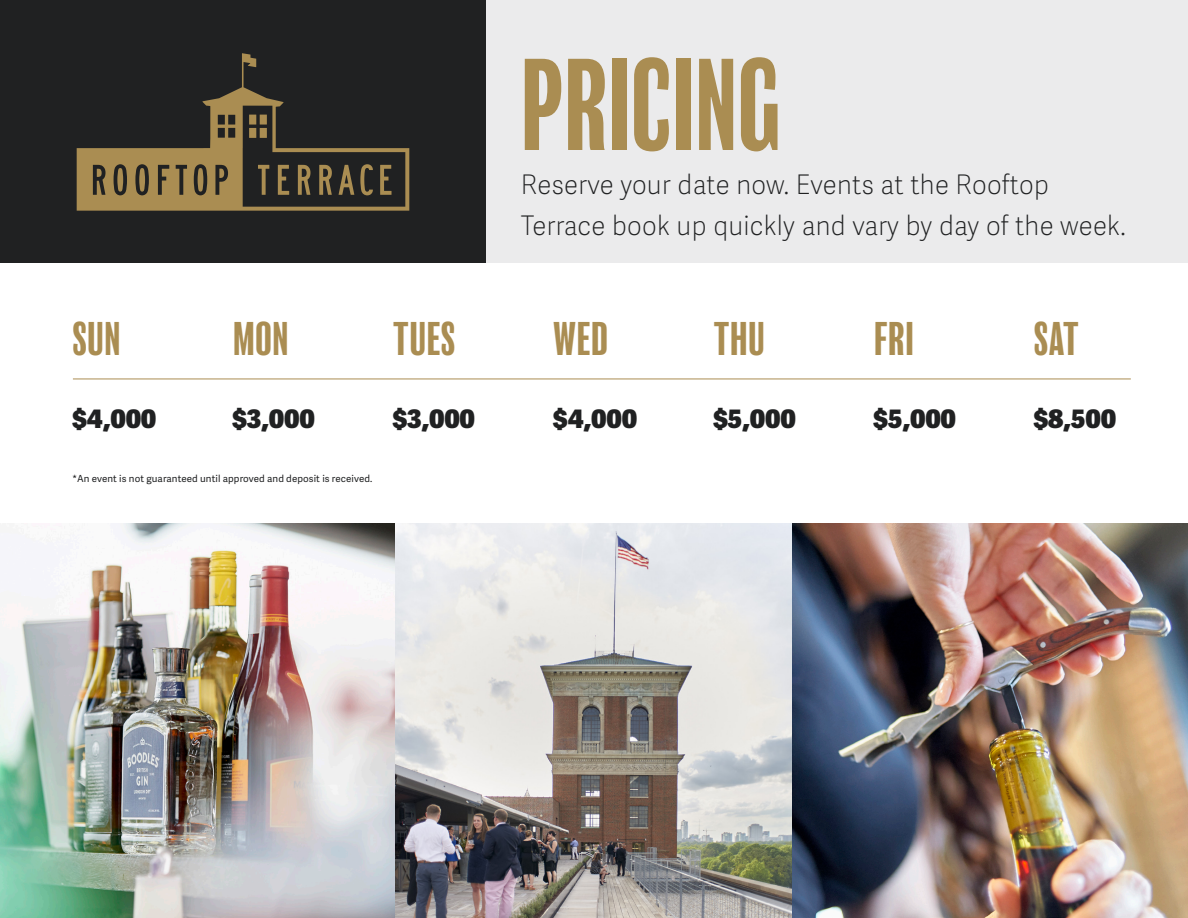
<style>
.page{position:relative;width:1188px;height:918px;background:#fff}
.page>*{position:absolute;margin:0;border:0;box-sizing:border-box;transform-origin:0 0}
.Heading____XL{font:condensed 120px "Balboa";letter-spacing:.01em;color:#aa8d52;scale:.95 1}
.Heading_--_Medium{font:condensed 43.5px "Balboa";letter-spacing:.02em;color:#aa8d52}
.Paragraph____Large{font:100 27px/40.5px "Adelle Sans";letter-spacing:.01em;color:#202122;scale:.95 1}
.Heading__-_Small{font:800 25.5px "Adelle Sans";letter-spacing:-.01em;color:#202122}
.Paragraph_--_XS{font:9.75px "Adelle Sans";letter-spacing:.01em;color:#202122}
</style>
<div class="page">
<div style="left:0;top:1px;width:486px;height:262px;background:#202122"></div>
<div style="left:486px;top:1px;width:702px;height:262px;background:#ebebec"></div>
<img style="left:0;top:523px;width:395px;height:395px">
<img style="left:795px;top:523px;width:393px;height:395px">
<img style="left:395px;top:523px;width:400px;height:395px">
<hr style="left:73px;top:379px;width:1058px;height:1px;background:#aa8d52">
<svg style="left:77px;top:53px;width:332px;height:158px"></svg>
<p class="Heading____XL" style="left:521px;top:44px;width:276px">PRICING</p>
<p class="Paragraph____Large" style="left:521px;top:165px;width:638px">Reserve your date now. Events at the Rooftop<br>Terrace book up quickly and vary by day of the week.</p>
<p class="Heading_--_Medium" style="left:73px;top:317px;width:49px">SUN</p>
<p class="Heading_--_Medium" style="left:233px;top:317px;width:57px">MON</p>
<p class="Heading_--_Medium" style="left:393px;top:317px;width:63px">TUES</p>
<p class="Heading_--_Medium" style="left:554px;top:317px;width:56px">WED</p>
<p class="Heading_--_Medium" style="left:714px;top:317px;width:52px">THU</p>
<p class="Heading_--_Medium" style="left:874px;top:317px;width:41px">FRI</p>
<p class="Heading_--_Medium" style="left:1034px;top:317px;width:46px">SAT</p>
<p class="Heading__-_Small" style="left:72px;top:403px;width:86px">$4,000</p>
<p class="Heading__-_Small" style="left:233px;top:403px;width:84px">$3,000</p>
<p class="Heading__-_Small" style="left:393px;top:403px;width:84px">$3,000</p>
<p class="Heading__-_Small" style="left:553px;top:403px;width:86px">$4,000</p>
<p class="Heading__-_Small" style="left:713px;top:403px;width:84px">$5,000</p>
<p class="Heading__-_Small" style="left:874px;top:403px;width:84px">$5,000</p>
<p class="Heading__-_Small" style="left:1034px;top:403px;width:84px">$8,500</p>
<p class="Paragraph_--_XS" style="left:72px;top:473px;width:302px">*An event is not guaranteed until approved and deposit is received.</p>
</div>
